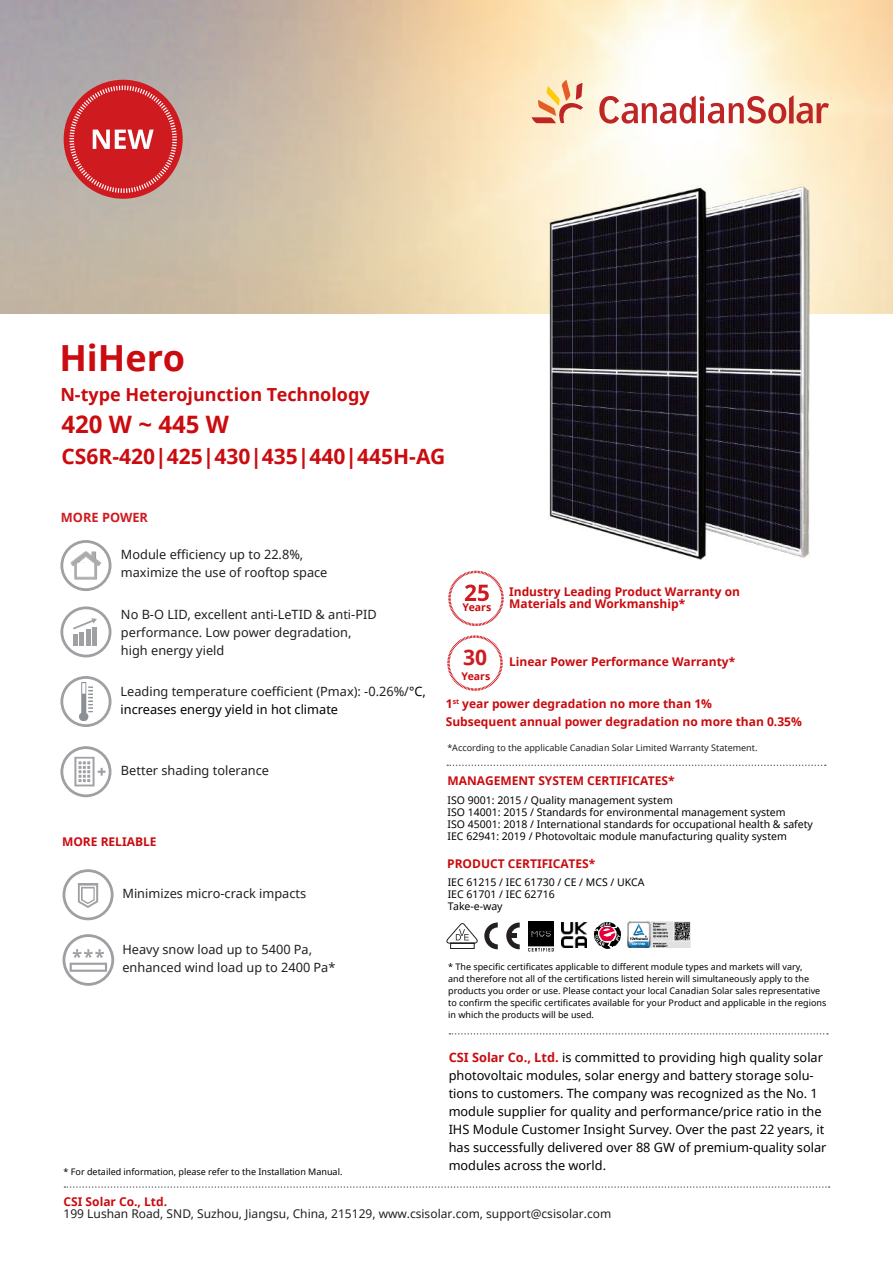
<style>
.page{position:relative;width:893px;height:1263px;background:#fff}
.page>*{position:absolute;margin:0;border:0;box-sizing:border-box;transform-origin:0 0}
.t1{font:700 36px "Noto Sans";color:#ca0b0f}
.t2{font:700 24px "Noto Sans";color:#ca0b0f}
.t3{font:700 21px "Noto Sans";color:#ca0b0f}
.t4{font:700 21px "Noto Sans";color:#cf1a20}
.t5{font:700 18px "Noto Sans";color:#ca0b0f}
.t6{font:12.75px/18px "Noto Sans";color:#000}
.t7{font:12.75px/18px "Noto Sans";color:#231f20}
.t8{font:700 12.75px "Noto Sans";color:#cf1a20}
.t9{font:700 12px/12px "Noto Sans";color:#ca0b0f}
.t10{font:12px "Noto Sans";color:#231f20}
.t11{font:10.5px/12px "Noto Sans";color:#000}
.t12{font:700 10.5px "Noto Sans";color:#ca0b0f}
.t13{font:9px/12px "Noto Sans";color:#000}
.t14{font:9px "Noto Sans";color:#231f20}
.s1{color:#000}
.s2{font-weight:700;color:#ca0b0f}
</style>
<div class="page">
<img style="left:0;top:0;width:893px;height:314px">
<div style="left:64px;top:80px;width:119px;height:119px;background:#cf1a20;border-radius:50%"></div>
<svg style="left:69px;top:86px;width:108px;height:107px"></svg>
<svg style="left:449px;top:1033px;width:379px;height:1px"></svg>
<svg style="left:60px;top:606px;width:51px;height:51px"></svg>
<svg style="left:60px;top:746px;width:51px;height:51px"></svg>
<svg style="left:63px;top:869px;width:51px;height:51px"></svg>
<svg style="left:60px;top:676px;width:51px;height:51px"></svg>
<img style="left:79px;top:682px;width:14px;height:39px">
<svg style="left:60px;top:540px;width:51px;height:51px"></svg>
<svg style="left:447px;top:635px;width:56px;height:56px"></svg>
<svg style="left:447px;top:764px;width:379px;height:2px"></svg>
<svg style="left:448px;top:571px;width:56px;height:55px"></svg>
<img style="left:649px;top:177px;width:165px;height:381px">
<img style="left:546px;top:179px;width:166px;height:381px">
<svg style="left:63px;top:934px;width:51px;height:52px"></svg>
<svg style="left:64px;top:1186px;width:766px;height:2px"></svg>
<svg style="left:484px;top:922px;width:14px;height:27px"></svg>
<svg style="left:506px;top:922px;width:14px;height:27px"></svg>
<svg style="left:446px;top:923px;width:32px;height:26px"></svg>
<img style="left:594px;top:922px;width:27px;height:25px">
<img style="left:627px;top:922px;width:64px;height:25px">
<img style="left:561px;top:922px;width:25px;height:25px">
<img style="left:528px;top:921px;width:25px;height:31px">
<svg style="left:531px;top:80px;width:52px;height:43px;background:#f0bf99"></svg>
<svg style="left:599px;top:95px;width:230px;height:29px"></svg>
<h1 class="t1" style="left:59px;top:332px;width:127px">HiHero</h1>
<h3 class="t5" style="left:60px;top:381px;width:311px">N-type Heterojunction Technology</h3>
<h2 class="t2" style="left:62px;top:407px;width:169px">420 W ~ 445 W</h2>
<h3 class="t3" style="left:62px;top:442px;width:385px">CS6R-420|425|430|435|440|445H-AG</h3>
<h3 class="t8" style="left:61px;top:508px;width:89px">MORE POWER</h3>
<h3 class="t7" style="left:121px;top:545px;width:208px">Module efficiency up to 22.8%, maximize the use of rooftop space</h3>
<h3 class="t7" style="left:121px;top:605px;width:257px">No B-O LID, excellent anti-LeTID &amp; anti-PID performance. Low power degradation, high energy yield</h3>
<h3 class="t7" style="left:121px;top:682px;width:307px">Leading temperature coefficient (Pmax): -0.26%/<span class="s1">°C, increases energy yield in hot climate</span></h3>
<h3 class="t7" style="left:121px;top:761px;width:150px">Better shading tolerance</h3>
<h3 class="t9" style="left:62px;top:836px;width:96px">MORE RELIABLE</h3>
<h3 class="t7" style="left:122px;top:884px;width:185px">Minimizes micro-crack impacts</h3>
<h3 class="t7" style="left:122px;top:940px;width:215px">Heavy snow load up to 5400 Pa, enhanced wind load up to 2400 Pa*</h3>
<p class="t13" style="left:64px;top:1165px;width:280px">* For detailed information, please refer to the Installation Manual.</p>
<p class="t12" style="left:462px;top:600px;width:30px">Years</p>
<h3 class="t4" style="left:463px;top:643px;width:26px">30</h3>
<p class="t12" style="left:461px;top:669px;width:30px">Years</p>
<h3 class="t9" style="left:509px;top:586px;width:232px">Industry Leading Product Warranty on<br>Materials and Workmanship*</h3>
<h3 class="t9" style="left:509px;top:655px;width:228px">Linear Power Performance Warranty*</h3>
<h3 class="t9" style="left:446px;top:694px;width:358px;line-height:18px">1<sup>st</sup> year power degradation no more than 1%<br>Subsequent annual power degradation no more than 0.35%</h3>
<p class="t14" style="left:447px;top:741px;width:312px">*According to the applicable Canadian Solar Limited Warranty Statement.</p>
<h3 class="t9" style="left:448px;top:774px;width:229px">MANAGEMENT SYSTEM CERTIFICATES*</h3>
<p class="t11" style="left:448px;top:794px;width:367px">ISO 9001: 2015 / Quality management system<br>ISO 14001: 2015 / Standards for environmental management system<br>ISO 45001: 2018 / International standards for occupational health &amp; safety IEC 62941: 2019 / Photovoltaic module manufacturing quality system</p>
<h3 class="t9" style="left:447px;top:857px;width:150px">PRODUCT CERTIFICATES*</h3>
<p class="t11" style="left:448px;top:876px;width:198px">IEC 61215 / IEC 61730 / CE / MCS / UKCA<br>IEC 61701 / IEC 62716<br>Take-e-way</p>
<p class="t13" style="left:448px;top:960px;width:380px">* The specific certificates applicable to different module types and markets will vary,<br>and therefore not all of the certifications listed herein will simultaneously apply to the products you order or use. Please contact your local Canadian Solar sales representative to confirm the specific certificates available for your Product and applicable in the regions in which the products will be used.</p>
<p class="t6" style="left:449px;top:1048px;width:379px"><span class="s2">CSI Solar Co., Ltd.</span> is committed to providing high quality solar photovoltaic modules, solar energy and battery storage solu&shy;tions to customers. The company was recognized as the No. 1 module supplier for quality and performance/price ratio in the IHS Module Customer Insight Survey. Over the past 22 years, it has successfully delivered over 88 GW of premium-quality solar modules across the world.</p>
<h3 class="t9" style="left:64px;top:1196px;width:105px">CSI Solar Co., Ltd.</h3>
<h3 class="t10" style="left:64px;top:1206px;width:549px">199 Lushan Road, SND, Suzhou, Jiangsu, China, 215129, www.csisolar.com, support@csisolar.com</h3>
</div>
